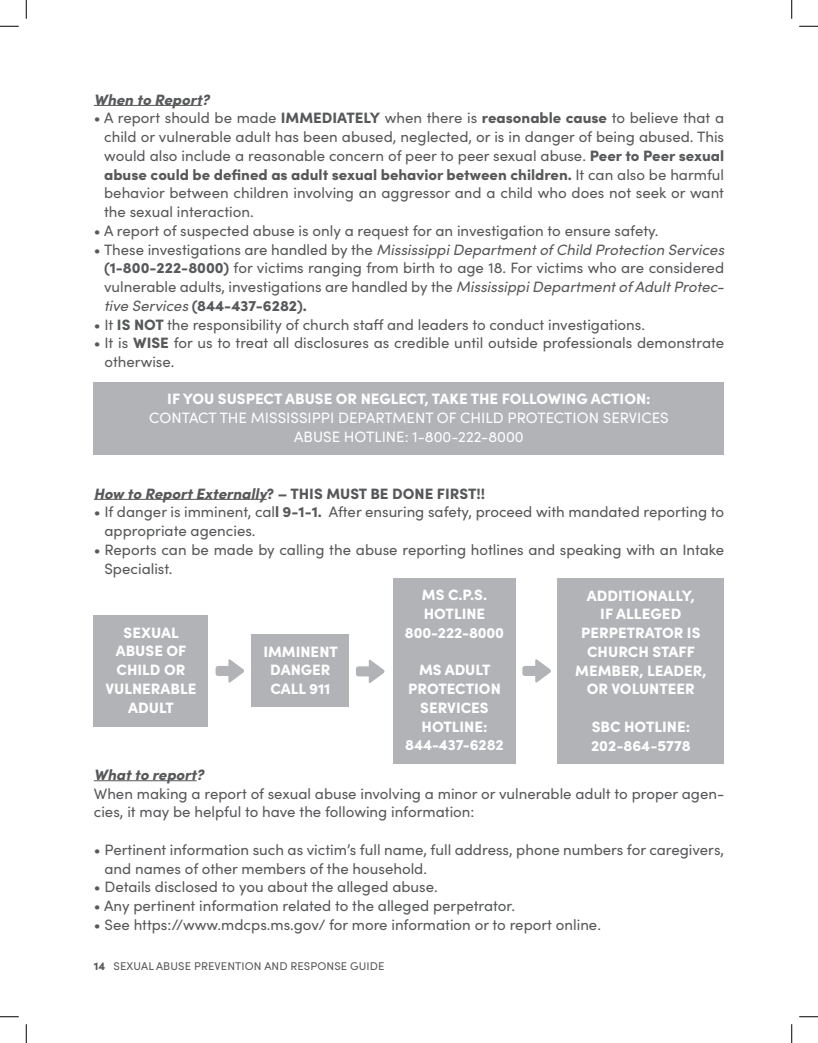
<style>
.page{position:relative;width:818px;height:1043px;background:#fff}
.page>*{position:absolute;margin:0;border:0;box-sizing:border-box;transform-origin:0 0}
.t1{font:15px/18.8px "Sofia Pro";color:#57585a}
.t2{font:900 15px/18.8px "Sofia Pro";color:#fff;text-align:center}
.t3{font:15px/18.8px "Sofia Pro";color:#fff;text-align:center}
.t4{font:900 15px "Sofia Pro";color:#57585a}
.t5{font:italic 900 15px "Sofia Pro";color:#57585a}
.t6{font:11.25px "Sofia Pro";letter-spacing:.01em;color:#57585a}
.s1{font-weight:900}
.s2{font-style:italic}
</style>
<div class="page">
<hr style="left:94px;top:105px;width:108px;height:1px;background:#57585a">
<hr style="left:94px;top:499px;width:173px;height:1px;background:#57585a">
<hr style="left:94px;top:780px;width:102px;height:1px;background:#57585a">
<div style="left:94px;top:382px;width:630px;height:73px;background:#b2b3b7"></div>
<div style="left:94px;top:615px;width:114px;height:112px;background:#b2b3b7"></div>
<div style="left:557px;top:578px;width:167px;height:185px;background:#b2b3b7"></div>
<div style="left:252px;top:634px;width:97px;height:73px;background:#b2b3b7"></div>
<div style="left:393px;top:578px;width:122px;height:185px;background:#b2b3b7"></div>
<svg style="left:215px;top:659px;width:29px;height:24px"></svg>
<svg style="left:356px;top:659px;width:29px;height:24px"></svg>
<svg style="left:522px;top:659px;width:29px;height:24px"></svg>
<svg style="left:0;top:25px;width:19px;height:2px"></svg>
<svg style="left:799px;top:25px;width:19px;height:2px"></svg>
<svg style="left:0;top:1016px;width:19px;height:1px"></svg>
<svg style="left:799px;top:1016px;width:19px;height:1px"></svg>
<svg style="left:25px;top:0;width:2px;height:19px"></svg>
<svg style="left:25px;top:1024px;width:2px;height:18px"></svg>
<svg style="left:791px;top:0;width:1px;height:19px"></svg>
<svg style="left:791px;top:1024px;width:1px;height:18px"></svg>
<p class="t5" style="left:94px;top:88px;width:117px">When to Report?</p>
<p class="t1" style="left:104px;top:108px;width:621px;text-align:justify;text-indent:-10px">• A report should be made <span class="s1">IMMEDIATELY</span> when there is <span class="s1">reasonable cause</span> to believe that a child or vulnerable adult has been abused, neglected, or is in danger of being abused. This would also include a reasonable concern of peer to peer sexual abuse. <span class="s1">Peer to Peer sexual abuse could be defined as adult sexual behavior between children.</span> It can also be harmful behavior between children involving an aggressor and a child who does not seek or want the sexual interaction.</p>
<p class="t1" style="left:94px;top:220px;width:566px">• A report of suspected abuse is only a request for an investigation to ensure safety.</p>
<p class="t1" style="left:104px;top:239px;width:621px;text-align:justify;text-indent:-10px">• These investigations are handled by the <span class="s2">Mississippi Department of Child Protection Services </span><span class="s1">(1-800-222-8000)</span> for victims ranging from birth to age 18. For victims who are considered vulnerable adults, investigations are handled by the <span class="s2">Mississippi Department of Adult Protec&shy;tive Services</span> <span class="s1">(844-437-6282).</span></p>
<p class="t1" style="left:94px;top:314px;width:552px">• It <span class="s1">IS NOT</span> the responsibility of church staff and leaders to conduct investigations.</p>
<p class="t1" style="left:104px;top:333px;width:621px;text-indent:-11px">• It is <span class="s1">WISE</span> for us to treat all disclosures as credible until outside professionals demonstrate otherwise.</p>
<p class="t2" style="left:167px;top:388px;width:485px">IF YOU SUSPECT ABUSE OR NEGLECT, TAKE THE FOLLOWING ACTION:</p>
<p class="t3" style="left:149px;top:407px;width:521px">CONTACT THE MISSISSIPPI DEPARTMENT OF CHILD PROTECTION SERVICES<br>ABUSE HOTLINE: 1-800-222-8000</p>
<p class="t4" style="left:94px;top:481px;width:393px"><span class="s2">How to Report Externally</span>? – THIS MUST BE DONE FIRST!!</p>
<p class="t1" style="left:104px;top:502px;width:621px;text-indent:-11px">• If danger is imminent, cal<span class="s1">l 9-1-1.</span> After ensuring safety, proceed with mandated reporting to appropriate agencies.</p>
<p class="t1" style="left:104px;top:539px;width:621px;text-indent:-11px">• Reports can be made by calling the abuse reporting hotlines and speaking with an Intake<br>Specialist.</p>
<p class="t2" style="left:105px;top:621px;width:93px">SEXUAL<br>ABUSE OF<br>CHILD OR<br>VULNERABLE<br>ADULT</p>
<p class="t2" style="left:263px;top:640px;width:76px">IMMINENT<br>DANGER<br>CALL 911</p>
<p class="t2" style="left:405px;top:584px;width:101px">MS C.P.S.<br>HOTLINE<br>800-222-8000</p>
<p class="t2" style="left:405px;top:659px;width:100px">MS ADULT<br>PROTECTION<br>SERVICES<br>HOTLINE:<br>844-437-6282</p>
<p class="t2" style="left:575px;top:584px;width:133px">ADDITIONALLY,<br>IF ALLEGED<br>PERPETRATOR IS<br>CHURCH STAFF<br>MEMBER, LEADER,<br>OR VOLUNTEER</p>
<p class="t2" style="left:591px;top:716px;width:101px;text-align:left">SBC HOTLINE:<br>202-864-5778</p>
<p class="t5" style="left:94px;top:763px;width:112px">What to report?</p>
<p class="t1" style="left:94px;top:783px;width:632px">When making a report of sexual abuse involving a minor or vulnerable adult to proper agen&shy;cies, it may be helpful to have the following information:</p>
<p class="t1" style="left:104px;top:839px;width:621px;text-indent:-11px">• Pertinent information such as victim’s full name, full address, phone numbers for caregivers, and names of other members of the household.</p>
<p class="t1" style="left:94px;top:877px;width:345px">• Details disclosed to you about the alleged abuse.</p>
<p class="t1" style="left:94px;top:895px;width:422px">• Any pertinent information related to the alleged perpetrator.</p>
<p class="t1" style="left:94px;top:914px;width:508px">• See https://www.mdcps.ms.gov/ for more information or to report online.</p>
<p class="t6" style="left:94px;top:957px;width:292px"><span class="s1">14</span> SEXUAL ABUSE PREVENTION AND RESPONSE GUIDE</p>
</div>
